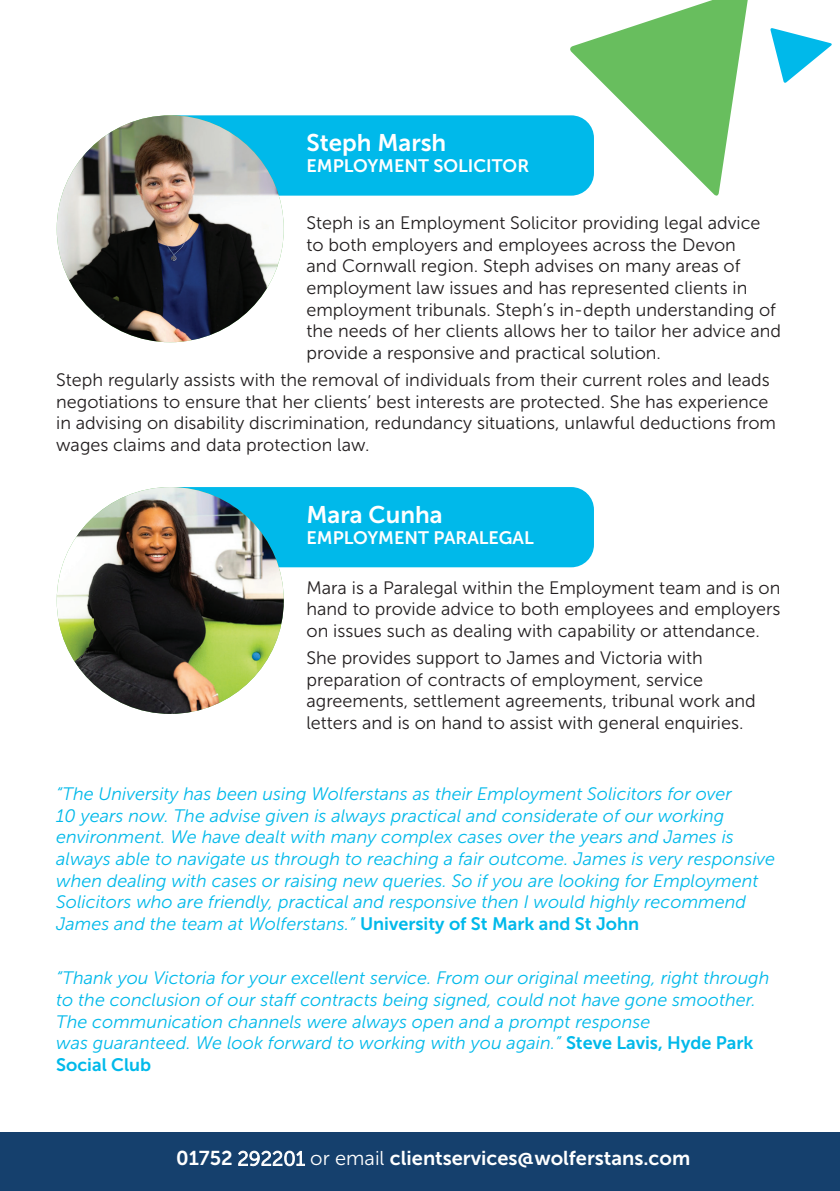
<style>
.page{position:relative;width:840px;height:1191px;background:#fff}
.page>*{position:absolute;margin:0;border:0;box-sizing:border-box;transform-origin:0 0}
.t1{font:24px "Museo Sans 700";color:#fff}
.t2{font:20px "Museo Sans 700";color:#fff}
.t3{font:18px/21.6px "Museo Sans 300";color:#231f20}
.t4{font:italic 18px/21.6px "Museo Sans 300";color:#00b9ea}
.t5{font:18px "Museo Sans 700";color:#fff}
.t6{font:18px "Museo Sans 700";color:#00b9ea}
.s1{font-family:"Museo Sans 700";font-style:normal}
.s2{font-family:"Museo Sans 300"}
</style>
<div class="page">
<div style="left:0;top:1132px;width:839px;height:59px;background:#15406d"></div>
<div style="left:153px;top:115px;width:440px;height:81px;background:#00b9ea;border-radius:23px"></div>
<img style="left:57px;top:115px;width:226px;height:227px;border-radius:113px">
<div style="left:153px;top:487px;width:440px;height:80px;background:#00b9ea;border-radius:23px"></div>
<img style="left:57px;top:487px;width:226px;height:227px;border-radius:113px">
<svg style="left:569px;top:0;width:179px;height:196px"></svg>
<svg style="left:770px;top:28px;width:61px;height:55px"></svg>
<h1 class="t1" style="left:306px;top:129px;width:141px">Steph Marsh</h1>
<p class="t5" style="left:306px;top:156px;width:224px">EMPLOYMENT SOLICITOR</p>
<p class="t3" style="left:306px;top:212px;width:476px">Steph is an Employment Solicitor providing legal advice to both employers and employees across the Devon<br>and Cornwall region. Steph advises on many areas of employment law issues and has represented clients in employment tribunals. Steph’s in-depth understanding of the needs of her clients allows her to tailor her advice and provide a responsive and practical solution.</p>
<p class="t3" style="left:56px;top:369px;width:721px">Steph regularly assists with the removal of individuals from their current roles and leads negotiations to ensure that her clients’ best interests are protected. She has experience in advising on disability discrimination, redundancy situations, unlawful deductions from wages claims and data protection law.</p>
<h1 class="t1" style="left:306px;top:501px;width:138px">Mara Cunha</h1>
<p class="t5" style="left:306px;top:528px;width:229px">EMPLOYMENT PARALEGAL</p>
<p class="t3" style="left:306px;top:576px;width:475px;text-align:justify">Mara is a Paralegal within the Employment team and is on hand to provide advice to both employees and employers on issues such as dealing with capability or attendance.</p>
<p class="t3" style="left:306px;top:647px;width:450px">She provides support to James and Victoria with preparation of contracts of employment, service agreements, settlement agreements, tribunal work and letters and is on hand to assist with general enquiries.</p>
<p class="t4" style="left:56px;top:783px;width:720px">“The University has been using Wolferstans as their Employment Solicitors for over<br>10 years now. The advise given is always practical and considerate of our working environment. We have dealt with many complex cases over the years and James is always able to navigate us through to reaching a fair outcome. James is very responsive when dealing with cases or raising new queries. So if you are looking for Employment Solicitors who are friendly, practical and responsive then I would highly recommend James and the team at Wolferstans.” <span class="s1">University of St Mark and St John</span></p>
<p class="t4" style="left:56px;top:967px;width:714px">“Thank you Victoria for your excellent service. From our original meeting, right through to the conclusion of our staff contracts being signed, could not have gone smoother.<br>The communication channels were always open and a prompt response<br>was guaranteed. We look forward to working with you again.” <span class="s1">Steve Lavis, Hyde Park</span></p>
<p class="t6" style="left:56px;top:1054px;width:96px">Social Club</p>
<p class="t2" style="left:176px;top:1146px;width:515px">01752 <span class="s2">292201 or email</span> clientservices@wolferstans.com</p>
</div>
